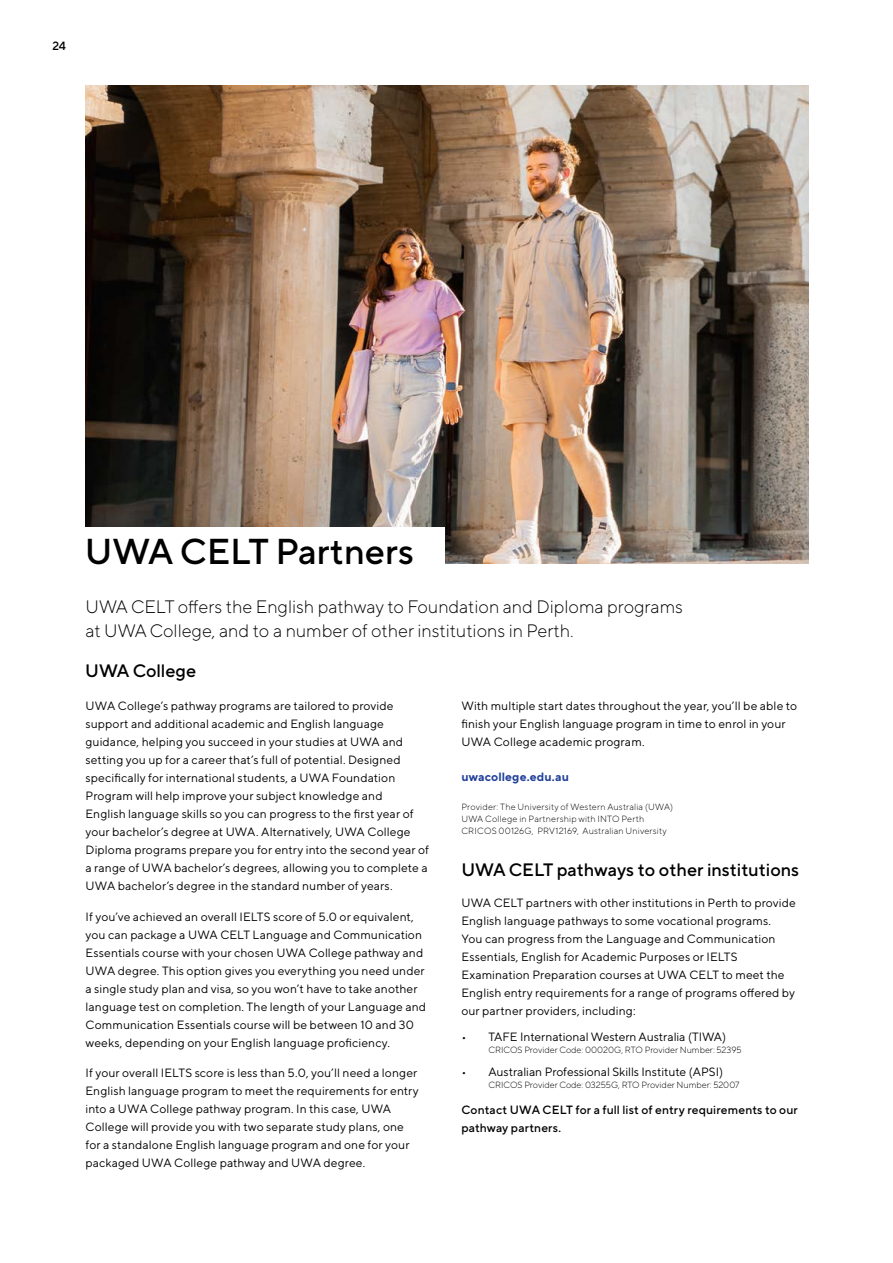
<style>
.page{position:relative;width:893px;height:1263px;background:#fff}
.page>*{position:absolute;margin:0;border:0;box-sizing:border-box;transform-origin:0 0}
.t1{font:500 36px "TT Norms Pro";color:#000}
.t2{font:300 18px/24px "TT Norms Pro";color:#000}
.t3{font:500 18px "TT Norms Pro";color:#000}
.t4{font:12px/18px "TT Norms Pro";letter-spacing:.01em;color:#000}
.t5{font:500 12px/18px "TT Norms Pro";letter-spacing:.015em;color:#000}
.t6{font:700 12px "TT Norms Pro";letter-spacing:.015em;color:#21409a}
.t7{font:300 9px/12px "TT Norms Pro";letter-spacing:.01em;color:#000}
</style>
<div class="page">
<img style="left:86px;top:85px;width:722px;height:478px">
<div style="left:72px;top:527px;width:372px;height:56px;background:#fff"></div>
<p class="t5" style="left:53px;top:36px;width:15px">24</p>
<h1 class="t1" style="left:85px;top:525px;width:330px">UWA CELT Partners</h1>
<h2 class="t2" style="left:86px;top:593px;width:599px">UWA CELT offers the English pathway to Foundation and Diploma programs at UWA College, and to a number of other institutions in Perth.</h2>
<h2 class="t3" style="left:85px;top:658px;width:112px">UWA College</h2>
<p class="t4" style="left:86px;top:696px;width:345px">UWA College’s pathway programs are tailored to provide support and additional academic and English language guidance, helping you succeed in your studies at UWA and setting you up for a career that’s full of potential. Designed specifically for international students, a UWA Foundation Program will help improve your subject knowledge and<br>English language skills so you can progress to the first year of your bachelor’s degree at UWA. Alternatively, UWA College Diploma programs prepare you for entry into the second year of a range of UWA bachelor’s degrees, allowing you to complete a UWA bachelor’s degree in the standard number of years.</p>
<p class="t4" style="left:86px;top:906px;width:342px">If you’ve achieved an overall IELTS score of 5.0 or equivalent, you can package a UWA CELT Language and Communication Essentials course with your chosen UWA College pathway and UWA degree. This option gives you everything you need under a single study plan and visa, so you won’t have to take another language test on completion. The length of your Language and Communication Essentials course will be between 10 and 30 weeks, depending on your English language proficiency.</p>
<p class="t4" style="left:86px;top:1063px;width:335px">If your overall IELTS score is less than 5.0, you’ll need a longer English language program to meet the requirements for entry into a UWA College pathway program. In this case, UWA College will provide you with two separate study plans, one for a standalone English language program and one for your packaged UWA College pathway and UWA degree.</p>
<p class="t4" style="left:461px;top:696px;width:337px">With multiple start dates throughout the year, you’ll be able to finish your English language program in time to enrol in your<br>UWA College academic program.</p>
<p class="t6" style="left:461px;top:768px;width:109px">uwacollege.edu.au</p>
<p class="t7" style="left:461px;top:800px;width:213px">Provider: The University of Western Australia (UWA)<br>UWA College in Partnership with INTO Perth<br>CRICOS 00126G, PRV12169, Australian University</p>
<h2 class="t3" style="left:461px;top:856px;width:339px">UWA CELT pathways to other institutions</h2>
<p class="t4" style="left:461px;top:893px;width:336px">UWA CELT partners with other institutions in Perth to provide English language pathways to some vocational programs.<br>You can progress from the Language and Communication Essentials, English for Academic Purposes or IELTS Examination Preparation courses at UWA CELT to meet the English entry requirements for a range of programs offered by our partner providers, including:</p>
<p class="t4" style="left:461px;top:1027px;width:266px">• TAFE International Western Australia (TIWA)</p>
<p class="t7" style="left:488px;top:1043px;width:255px">CRICOS Provider Code: 00020G, RTO Provider Number: 52395</p>
<p class="t4" style="left:461px;top:1061px;width:263px">• Australian Professional Skills Institute (APSI)</p>
<p class="t7" style="left:488px;top:1078px;width:252px">CRICOS Provider Code: 03255G, RTO Provider Number: 52007</p>
<p class="t5" style="left:461px;top:1100px;width:338px">Contact UWA CELT for a full list of entry requirements to our pathway partners.</p>
</div>
